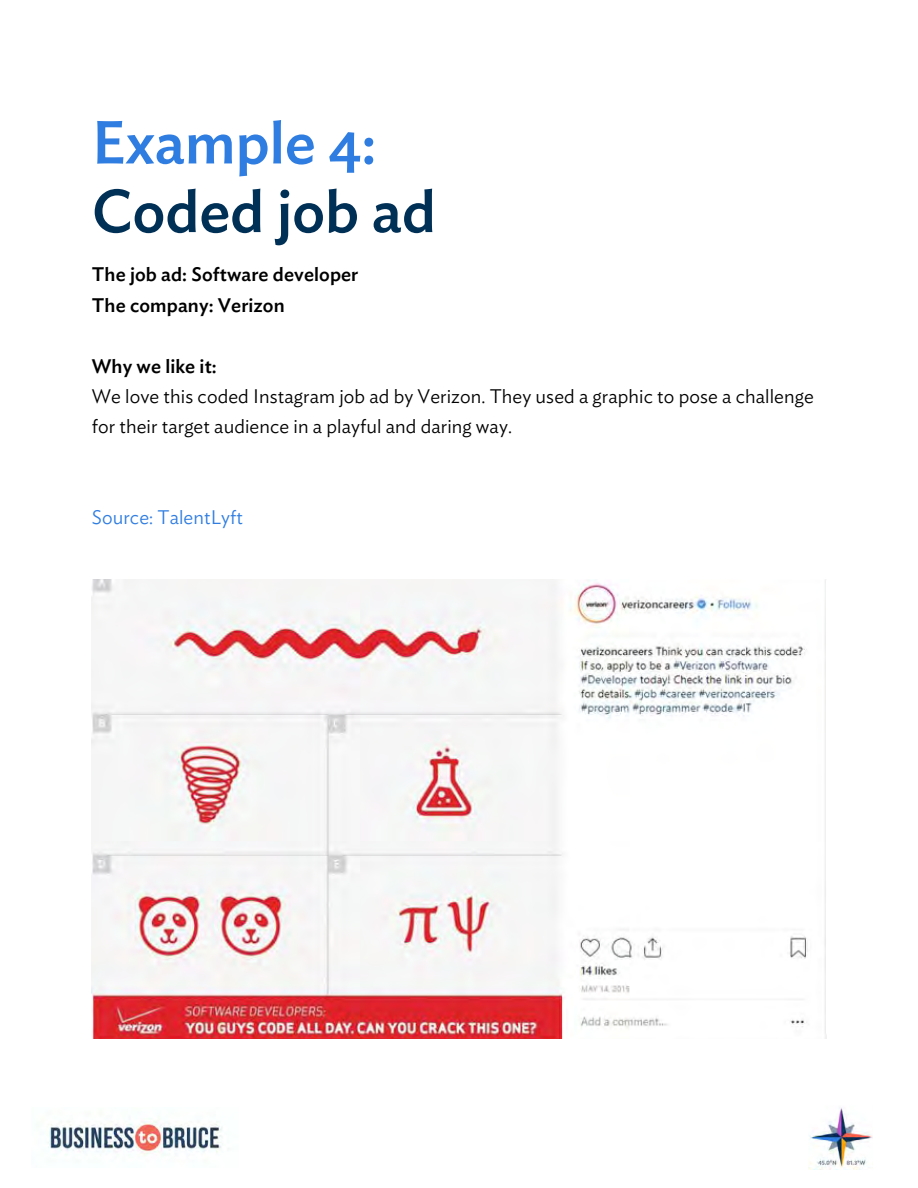
<style>
.page{position:relative;width:918px;height:1188px;background:#fff}
.page>*{position:absolute;margin:0;border:0;box-sizing:border-box;transform-origin:0 0}
.t1{font:500 60px "Ideal Sans";color:#003056}
.t2{font:500 60px "Ideal Sans";color:#2f7de1}
.t3{font:300 19.5px/30.3px "Ideal Sans";letter-spacing:.005em;color:#000}
.t4{font:500 19.5px/30.3px "Ideal Sans";letter-spacing:.005em;color:#000}
.t5{font:300 19.5px "Ideal Sans";letter-spacing:.005em;color:#2f7de1}
</style>
<div class="page">
<img style="left:92px;top:579px;width:734px;height:459px">
<img style="left:48px;top:1118px;width:175px;height:38px">
<img style="left:809px;top:1107px;width:64px;height:62px">
<h1 class="t2" style="left:92px;top:115px;width:286px">Example 4:</h1>
<h1 class="t1" style="left:92px;top:184px;width:346px">Coded job ad</h1>
<p class="t4" style="left:92px;top:260px;width:268px">The job ad: Software developer<br>The company: Verizon</p>
<p class="t4" style="left:92px;top:352px;width:127px">Why we like it:</p>
<p class="t3" style="left:92px;top:382px;width:723px">We love this coded Instagram job ad by Verizon. They used a graphic to pose a challenge for their target audience in a playful and daring way.</p>
<p class="t5" style="left:92px;top:509px;width:153px">Source: TalentLyft</p>
</div>
